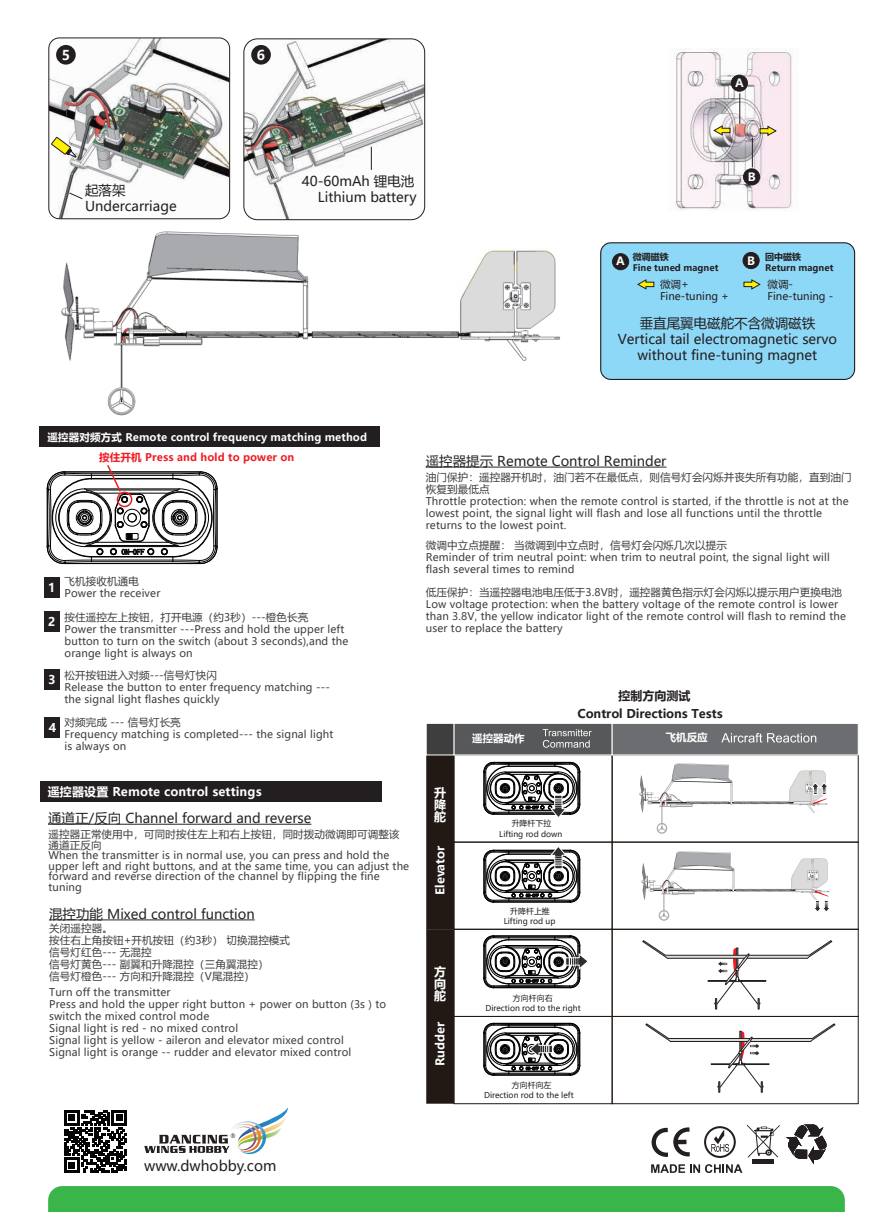
<style>
.page{position:relative;width:893px;height:1212px;background:#fff}
.page>*{position:absolute;margin:0;border:0;box-sizing:border-box;transform-origin:0 0}
.t1{font:14.25px "Microsoft Ya Hei";color:#231f20}
.t2{font:13.5px/16.2px "Microsoft Ya Hei";color:#231f20;text-align:center}
.t3{font:13.5px "Microsoft Ya Hei";color:#252525}
.t4{font:700 13.5px "Microsoft Ya Hei";color:#fff}
.t5{font:700 12px/12px "Microsoft Ya Hei";letter-spacing:.015em;color:#fff;text-align:justify}
.t6{font:700 12px "Microsoft Ya Hei";color:#231f20}
.t7{font:700 11.4px "Microsoft Ya Hei";color:#fff}
.t8{font:10.5px/12px "Microsoft Ya Hei";letter-spacing:.015em;color:#3e3e3f}
.t9{font:700 10.5px "Microsoft Ya Hei";letter-spacing:.015em;color:#fff}
.t10{font:10.5px/12.6px "Microsoft Ya Hei";color:#231f20}
.t11{font:700 10.5px "Microsoft Ya Hei";letter-spacing:.015em;color:#ee1d23}
.t12{font:700 9px/10.8px "Microsoft Ya Hei";color:#231f20}
.t13{font:7.95px "Microsoft Ya Hei";color:#231f20}
</style>
<div class="page">
<div style="left:601px;top:243px;width:254px;height:136px;background:#8ed8f7;border-radius:10px"></div>
<div style="left:600px;top:242px;width:255px;height:138px;border:1px solid #231f20;border-radius:10px"></div>
<img style="left:674px;top:49px;width:119px;height:162px">
<svg style="left:759px;top:125px;width:19px;height:12px"></svg>
<svg style="left:712px;top:125px;width:19px;height:11px"></svg>
<hr style="left:739px;top:93px;width:1px;height:31px;background:#231f20">
<svg style="left:752px;top:138px;width:1px;height:29px"></svg>
<div style="left:731px;top:75px;width:16px;height:16px;background:#231f20;border-radius:50%"></div>
<div style="left:731px;top:75px;width:17px;height:17px;border:1px solid #231f20;border-radius:50%"></div>
<div style="left:743px;top:169px;width:17px;height:16px;background:#231f20;border-radius:50%"></div>
<div style="left:743px;top:168px;width:17px;height:17px;border:1px solid #231f20;border-radius:50%"></div>
<div style="left:612px;top:254px;width:17px;height:16px;background:#231f20;border-radius:50%"></div>
<div style="left:612px;top:253px;width:17px;height:17px;border:1px solid #231f20;border-radius:50%"></div>
<div style="left:743px;top:252px;width:16px;height:17px;background:#231f20;border-radius:50%"></div>
<div style="left:743px;top:252px;width:17px;height:17px;border:1px solid #231f20;border-radius:50%"></div>
<svg style="left:637px;top:279px;width:18px;height:11px"></svg>
<svg style="left:743px;top:279px;width:18px;height:11px"></svg>
<img style="left:61px;top:231px;width:500px;height:185px">
<img style="left:639px;top:763px;width:188px;height:71px">
<img style="left:641px;top:851px;width:187px;height:70px">
<svg style="left:786px;top:1124px;width:40px;height:40px"></svg>
<svg style="left:747px;top:1124px;width:33px;height:33px"></svg>
<div style="left:752px;top:1159px;width:22px;height:5px;background:#231f20"></div>
<svg style="left:651px;top:1127px;width:39px;height:30px"></svg>
<svg style="left:651px;top:1164px;width:91px;height:9px"></svg>
<svg style="left:704px;top:1126px;width:32px;height:32px"></svg>
<svg style="left:144px;top:1107px;width:144px;height:48px"></svg>
<svg style="left:64px;top:1110px;width:63px;height:63px"></svg>
<img style="left:245px;top:40px;width:180px;height:180px">
<div style="left:243px;top:38px;width:182px;height:182px;border:1px solid #231f20;border-radius:14px"></div>
<svg style="left:371px;top:147px;width:1px;height:23px"></svg>
<img style="left:50px;top:39px;width:180px;height:180px">
<div style="left:48px;top:37px;width:182px;height:182px;border:1px solid #231f20;border-radius:11px"></div>
<svg style="left:68px;top:192px;width:15px;height:8px"></svg>
<svg style="left:50px;top:136px;width:27px;height:22px"></svg>
<div style="left:56px;top:45px;width:20px;height:20px;background:#231f20;border-radius:50%"></div>
<div style="left:251px;top:45px;width:20px;height:20px;background:#231f20;border-radius:50%"></div>
<div style="left:454px;top:842px;width:159px;height:88px;border:1px solid #221915"></div>
<div style="left:426px;top:724px;width:28px;height:31px;background:#3e3e3f"></div>
<div style="left:426px;top:723px;width:29px;height:32px;border:1px solid #fff"></div>
<svg style="left:426px;top:755px;width:28px;height:349px;background:#261d19"></svg>
<div style="left:454px;top:724px;width:158px;height:31px;background:#57585a"></div>
<div style="left:454px;top:723px;width:159px;height:32px;border:1px solid #fff"></div>
<div style="left:454px;top:929px;width:159px;height:88px;border:1px solid #221915"></div>
<div style="left:454px;top:1016px;width:159px;height:88px;border:1px solid #221915"></div>
<div style="left:612px;top:723px;width:247px;height:32px;background:#6c6d70;border:1px solid #fff"></div>
<div style="left:612px;top:842px;width:247px;height:88px;border:1px solid #221915"></div>
<div style="left:612px;top:929px;width:247px;height:88px;border:1px solid #221915"></div>
<div style="left:612px;top:1016px;width:247px;height:88px;border:1px solid #221915"></div>
<svg style="left:543px;top:729px;width:49px;height:19px"></svg>
<svg style="left:721px;top:733px;width:95px;height:9px"></svg>
<svg style="left:810px;top:782px;width:18px;height:22px"></svg>
<svg style="left:813px;top:890px;width:17px;height:23px"></svg>
<svg style="left:642px;top:940px;width:190px;height:69px"></svg>
<svg style="left:645px;top:1023px;width:190px;height:69px"></svg>
<svg style="left:484px;top:762px;width:97px;height:55px"></svg>
<svg style="left:484px;top:847px;width:97px;height:56px"></svg>
<svg style="left:484px;top:935px;width:103px;height:53px"></svg>
<svg style="left:484px;top:1023px;width:97px;height:53px"></svg>
<div style="left:48px;top:1186px;width:797px;height:26px;background:#3ab54a"></div>
<svg style="left:47px;top:465px;width:171px;height:99px"></svg>
<div style="left:44px;top:577px;width:16px;height:21px;background:#231f20"></div>
<div style="left:40px;top:427px;width:340px;height:20px;background:#231f20"></div>
<div style="left:44px;top:611px;width:16px;height:21px;background:#231f20"></div>
<div style="left:44px;top:669px;width:16px;height:21px;background:#231f20"></div>
<div style="left:44px;top:717px;width:16px;height:21px;background:#231f20"></div>
<div style="left:40px;top:782px;width:342px;height:20px;background:#231f20"></div>
<hr style="left:48px;top:824px;width:263px;height:1px;background:#252525">
<hr style="left:49px;top:919px;width:206px;height:1px;background:#252525">
<hr style="left:426px;top:467px;width:240px;height:1px;background:#252525">
<p class="t4" style="left:62px;top:46px;width:10px">5</p>
<p class="t4" style="left:257px;top:46px;width:10px">6</p>
<p class="t7" style="left:735px;top:75px;width:10px">A</p>
<p class="t2" style="left:85px;top:182px;width:93px;text-align:left">起落架<br>Undercarriage</p>
<p class="t2" style="left:302px;top:172px;width:116px;text-align:right">40-60mAh 锂电池<br>Lithium battery</p>
<p class="t7" style="left:748px;top:169px;width:9px">B</p>
<p class="t12" style="left:633px;top:251px;width:87px">微调磁铁<br>Fine tuned magnet</p>
<p class="t12" style="left:765px;top:251px;width:70px">回中磁铁<br>Return magnet</p>
<p class="t10" style="left:660px;top:277px;width:71px">微调+<br>Fine-tuning +</p>
<p class="t10" style="left:767px;top:277px;width:67px">微调-<br>Fine-tuning -</p>
<p class="t2" style="left:618px;top:315px;width:221px">垂直尾翼电磁舵不含微调磁铁<br>Vertical tail electromagnetic servo without fine-tuning magnet</p>
<p class="t7" style="left:616px;top:253px;width:10px">A</p>
<p class="t7" style="left:747px;top:253px;width:9px">B</p>
<p class="t9" style="left:48px;top:430px;width:321px">遥控器对频方式 Remote control frequency matching method</p>
<p class="t11" style="left:99px;top:450px;width:196px">按住开机 Press and hold to power on</p>
<p class="t5" style="left:48px;top:581px;width:9px">1</p>
<p class="t5" style="left:48px;top:615px;width:9px">2</p>
<p class="t5" style="left:48px;top:673px;width:9px">3</p>
<p class="t5" style="left:49px;top:721px;width:9px">4</p>
<p class="t8" style="left:65px;top:575px;width:97px">飞机接收机通电<br>Power the receiver</p>
<p class="t8" style="left:65px;top:610px;width:285px">按住遥控左上按钮，打开电源（约3秒）---橙色长亮<br>Power the transmitter ---Press and hold the upper left button to turn on the switch (about 3 seconds),and the orange light is always on</p>
<p class="t8" style="left:65px;top:669px;width:267px">松开按钮进入对频---信号灯快闪<br>Release the button to enter frequency matching --- the signal light flashes quickly</p>
<p class="t8" style="left:65px;top:716px;width:270px">对频完成 --- 信号灯长亮<br>Frequency matching is completed--- the signal light is always on</p>
<p class="t5" style="left:48px;top:785px;width:215px">遥控器设置 Remote control settings</p>
<p class="t8" style="left:48px;top:829px;width:362px;line-height:10.5px">遥控器正常使用中，可同时按住左上和右上按钮，同时拨动微调即可调整该通道正反向<br>When the transmitter is in normal use, you can press and hold the upper left and right buttons, and at the same time, you can adjust the forward and reverse direction of the channel by flipping the fine tuning</p>
<p class="t8" style="left:49px;top:922px;width:242px">关闭遥控器。<br>按住右上角按钮+开机按钮（约3秒） 切换混控模式信号灯红色--- 无混控<br>信号灯黄色--- 副翼和升降混控（三角翼混控）<br>信号灯橙色--- 方向和升降混控（V尾混控）</p>
<p class="t8" style="left:49px;top:985px;width:339px">Turn off the transmitter<br>Press and hold the upper right button + power on button (3s ) to switch the mixed control mode<br>Signal light is red - no mixed control<br>Signal light is yellow - aileron and elevator mixed control<br>Signal light is orange -- rudder and elevator mixed control</p>
<p class="t3" style="left:48px;top:809px;width:265px">通道正/反向 Channel forward and reverse</p>
<p class="t3" style="left:49px;top:905px;width:207px">混控功能 Mixed control function</p>
<p class="t3" style="left:426px;top:452px;width:242px">遥控器提示 Remote Control Reminder</p>
<p class="t8" style="left:426px;top:470px;width:427px">油门保护：遥控器开机时，油门若不在最低点，则信号灯会闪烁并丧失所有功能，直到油门恢复到最低点<br>Throttle protection: when the remote control is started, if the throttle is not at the lowest point, the signal light will flash and lose all functions until the throttle returns to the lowest point.</p>
<p class="t8" style="left:426px;top:539px;width:406px">微调中立点提醒： 当微调到中立点时，信号灯会闪烁几次以提示<br>Reminder of trim neutral point: when trim to neutral point, the signal light will flash several times to remind</p>
<p class="t8" style="left:426px;top:586px;width:422px">低压保护：当遥控器电池电压低于3.8V时，遥控器黄色指示灯会闪烁以提示用户更换电池Low voltage protection: when the battery voltage of the remote control is lower than 3.8V, the yellow indicator light of the remote control will flash to remind the user to replace the battery</p>
<p class="t6" style="left:619px;top:687px;width:73px">控制方向测试</p>
<p class="t6" style="left:578px;top:705px;width:147px">Control Directions Tests</p>
<p class="t5" style="left:434px;top:786px;width:13px">升降舵</p>
<p class="t5" style="left:434px;top:895px;width:50px;rotate:-90deg">Elevator</p>
<p class="t5" style="left:434px;top:965px;width:13px">方向舵</p>
<p class="t5" style="left:434px;top:1066px;width:46px;rotate:-90deg">Rudder</p>
<p class="t9" style="left:472px;top:731px;width:54px">遥控器动作</p>
<p class="t9" style="left:666px;top:730px;width:43px">飞机反应</p>
<p class="t13" style="left:512px;top:818px;width:41px">升降杆下拉</p>
<p class="t13" style="left:499px;top:828px;width:65px">Lifting rod down</p>
<p class="t13" style="left:510px;top:905px;width:41px">升降杆上推</p>
<p class="t13" style="left:504px;top:916px;width:53px">Lifting rod up</p>
<p class="t13" style="left:513px;top:993px;width:41px">方向杆向右</p>
<p class="t13" style="left:485px;top:1003px;width:97px">Direction rod to the right</p>
<p class="t13" style="left:512px;top:1079px;width:41px">方向杆向左</p>
<p class="t13" style="left:484px;top:1090px;width:91px">Direction rod to the left</p>
<h1 class="t1" style="left:144px;top:1156px;width:134px">www.dwhobby.com</h1>
</div>
